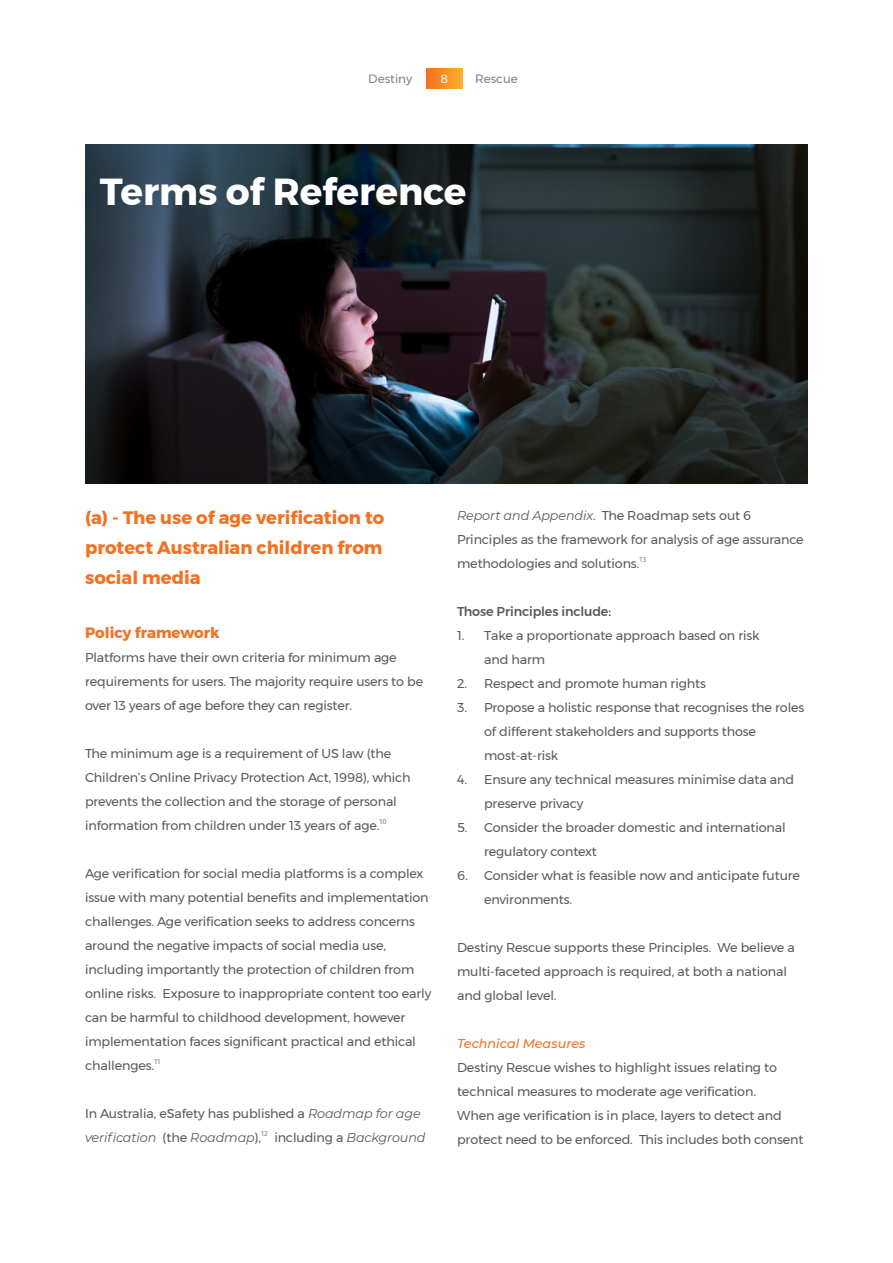
<style>
.page{position:relative;width:893px;height:1263px;background:#fff}
.page>*{position:absolute;margin:0;border:0;box-sizing:border-box;transform-origin:0 0}
.t1{font:700 37.5px "Montserrat";color:#fff}
.t2{font:700 18px/30px "Montserrat";color:#f37121;text-align:justify}
.t3{font:700 15px "Montserrat";color:#f37121}
.t4{font:12.75px/24px "Montserrat";letter-spacing:-.01em;color:#58595b}
.t5{font:500 12.75px "Montserrat";letter-spacing:-.01em;color:#58595b}
.t6{font:italic 500 12.75px "Montserrat";color:#f37121}
.t7{font:12px "Montserrat";color:#808285}
.t8{font:12px "Montserrat";color:#fff}
.t9{font:7.5px "Fira Sans";color:#808285}
.s1{font-style:italic}
</style>
<div class="page">
<img style="left:85px;top:145px;width:723px;height:338px">
<div style="left:426px;top:69px;width:36px;height:20px;background:linear-gradient(to right,#f37120,#fbab2d)"></div>
<p class="t7" style="left:368px;top:70px;width:45px">Destiny</p>
<p class="t8" style="left:440px;top:70px;width:9px">8</p>
<p class="t7" style="left:475px;top:70px;width:44px">Rescue</p>
<h1 class="t1" style="left:100px;top:161px;width:368px">Terms of Reference</h1>
<h2 class="t2" style="left:85px;top:503px;width:301px">(a) - The use of age verification to protect Australian children from social media</h2>
<p class="t3" style="left:85px;top:621px;width:136px">Policy framework</p>
<p class="t4" style="left:85px;top:645px;width:340px">Platforms have their own criteria for minimum age requirements for users. The majority require users to be over 13 years of age before they can register.</p>
<p class="t4" style="left:85px;top:741px;width:327px">The minimum age is a requirement of US law (the Children’s Online Privacy Protection Act, 1998), which prevents the collection and the storage of personal information from children under 13 years of age.</p>
<p class="t9" style="left:379px;top:816px;width:9px">10</p>
<p class="t4" style="left:85px;top:861px;width:348px">Age verification for social media platforms is a complex issue with many potential benefits and implementation challenges. Age verification seeks to address concerns around the negative impacts of social media use, including importantly the protection of children from online risks. Exposure to inappropriate content too early can be harmful to childhood development, however implementation faces significant practical and ethical challenges.</p>
<p class="t9" style="left:154px;top:1056px;width:8px">11</p>
<p class="t4" style="left:85px;top:1101px;width:337px">In Australia, eSafety has published a <span class="s1">Roadmap for age verification</span> (the <span class="s1">Roadmap</span>),</p>
<p class="t9" style="left:261px;top:1128px;width:8px">12</p>
<p class="t4" style="left:274px;top:1125px;width:153px">including a <span class="s1">Background</span></p>
<p class="t4" style="left:457px;top:504px;width:348px"><span class="s1">Report and Appendix</span>. The Roadmap sets out 6<br>Principles as the framework for analysis of age assurance methodologies and solutions.</p>
<p class="t9" style="left:639px;top:554px;width:8px">13</p>
<p class="t5" style="left:457px;top:602px;width:156px">Those Principles include:</p>
<p class="t4" style="left:484px;top:624px;width:277px;text-indent:-27px">1. Take a proportionate approach based on risk and harm</p>
<p class="t4" style="left:457px;top:672px;width:250px">2. Respect and promote human rights</p>
<p class="t4" style="left:484px;top:696px;width:322px;text-indent:-27px">3. Propose a holistic response that recognises the roles of different stakeholders and supports those most-at-risk</p>
<p class="t4" style="left:484px;top:768px;width:311px;text-indent:-27px">4. Ensure any technical measures minimise data and preserve privacy</p>
<p class="t4" style="left:484px;top:816px;width:303px;text-indent:-27px">5. Consider the broader domestic and international regulatory context</p>
<p class="t4" style="left:484px;top:863px;width:317px;text-indent:-27px">6. Consider what is feasible now and anticipate future environments.</p>
<p class="t4" style="left:457px;top:935px;width:339px">Destiny Rescue supports these Principles. We believe a multi-faceted approach is required, at both a national and global level.</p>
<p class="t6" style="left:457px;top:1035px;width:130px">Technical Measures</p>
<p class="t4" style="left:457px;top:1055px;width:348px">Destiny Rescue wishes to highlight issues relating to technical measures to moderate age verification.<br>When age verification is in place, layers to detect and protect need to be enforced. This includes both consent</p>
</div>
